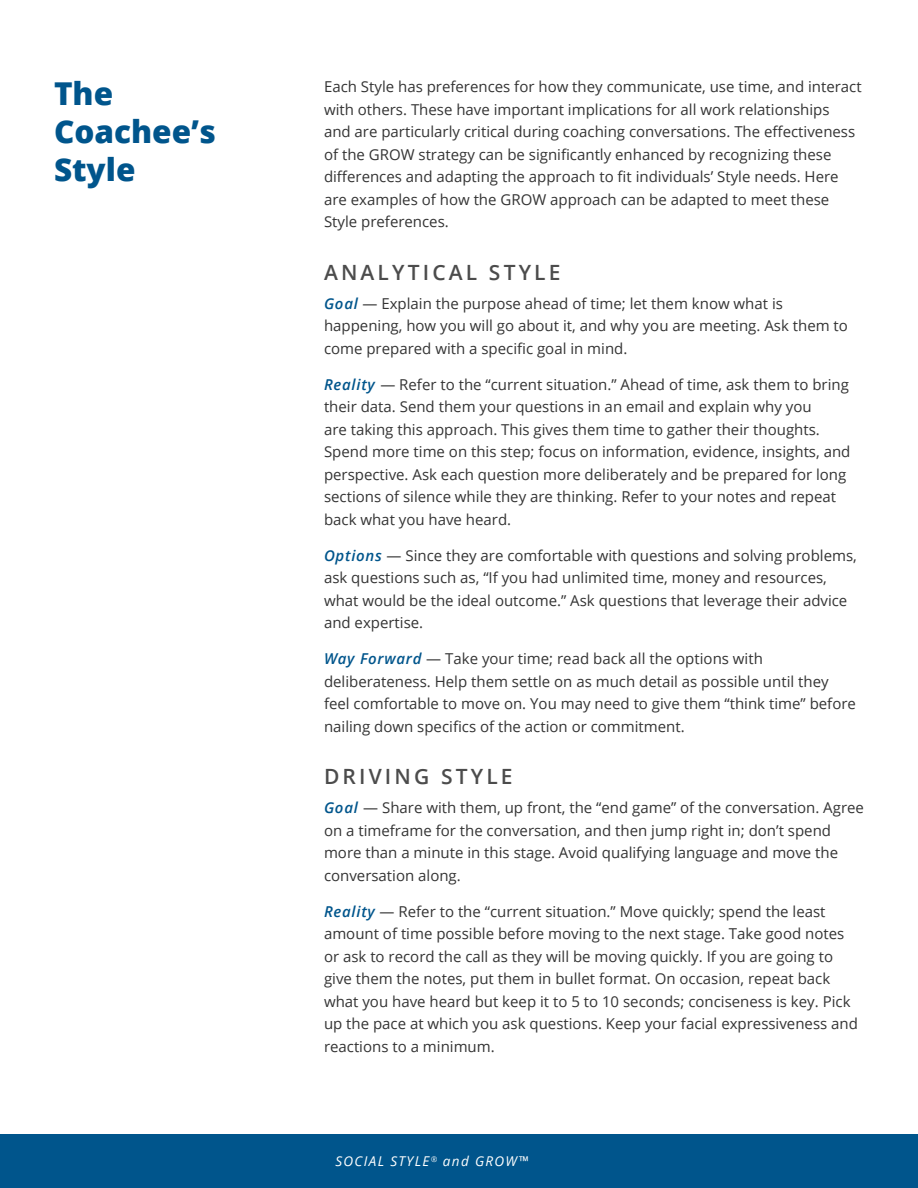
<style>
.page{position:relative;width:918px;height:1188px;background:#fff}
.page>*{position:absolute;margin:0;border:0;box-sizing:border-box;transform-origin:0 0}
.t1{font:800 31.5px/37.8px "Open Sans";color:#00558c}
.t2{font:600 21px "Open Sans";letter-spacing:.15em;color:#4c4c4c}
.Body{font:15px/22.5px "Open Sans";color:#343434}
.t3{font:italic 13.5px "Open Sans";letter-spacing:.1em;color:#fff}
.s1{font-weight:600;font-style:italic;color:#00558c}
</style>
<div class="page">
<div style="left:0;top:1134px;width:918px;height:54px;background:#00558c"></div>
<h2 class="t1" style="left:54px;top:73px;width:163px">The<br>Coachee’s<br>Style</h2>
<p class="Body" style="left:324px;top:75px;width:539px">Each Style has preferences for how they communicate, use time, and interact with others. These have important implications for all work relationships<br>and are particularly critical during coaching conversations. The effectiveness of the GROW strategy can be significantly enhanced by recognizing these differences and adapting the approach to fit individuals’ Style needs. Here are examples of how the GROW approach can be adapted to meet these Style preferences.</p>
<h3 class="t2" style="left:324px;top:258px;width:238px">ANALYTICAL STYLE</h3>
<p class="Body" style="left:324px;top:292px;width:525px"><span class="s1">Goal</span> — Explain the purpose ahead of time; let them know what is happening, how you will go about it, and why you are meeting. Ask them to come prepared with a specific goal in mind.</p>
<p class="Body" style="left:324px;top:373px;width:528px"><span class="s1">Reality</span> — Refer to the “current situation.” Ahead of time, ask them to bring their data. Send them your questions in an email and explain why you<br>are taking this approach. This gives them time to gather their thoughts.<br>Spend more time on this step; focus on information, evidence, insights, and perspective. Ask each question more deliberately and be prepared for long sections of silence while they are thinking. Refer to your notes and repeat back what you have heard.</p>
<p class="Body" style="left:324px;top:544px;width:534px"><span class="s1">Options</span> — Since they are comfortable with questions and solving problems, ask questions such as, “If you had unlimited time, money and resources, what would be the ideal outcome.” Ask questions that leverage their advice and expertise.</p>
<p class="Body" style="left:324px;top:647px;width:533px"><span class="s1">Way Forward</span> — Take your time; read back all the options with deliberateness. Help them settle on as much detail as possible until they feel comfortable to move on. You may need to give them “think time” before nailing down specifics of the action or commitment.</p>
<h3 class="t2" style="left:324px;top:762px;width:190px">DRIVING STYLE</h3>
<p class="Body" style="left:324px;top:796px;width:541px"><span class="s1">Goal</span> — Share with them, up front, the “end game” of the conversation. Agree on a timeframe for the conversation, and then jump right in; don’t spend more than a minute in this stage. Avoid qualifying language and move the conversation along.</p>
<p class="Body" style="left:324px;top:900px;width:535px"><span class="s1">Reality</span> — Refer to the “current situation.” Move quickly; spend the least amount of time possible before moving to the next stage. Take good notes or ask to record the call as they will be moving quickly. If you are going to give them the notes, put them in bullet format. On occasion, repeat back what you have heard but keep it to 5 to 10 seconds; conciseness is key. Pick up the pace at which you ask questions. Keep your facial expressiveness and reactions to a minimum.</p>
<p class="t3" style="left:335px;top:1152px;width:195px">SOCIAL STYLE<sup>®</sup> and GROW™</p>
</div>
